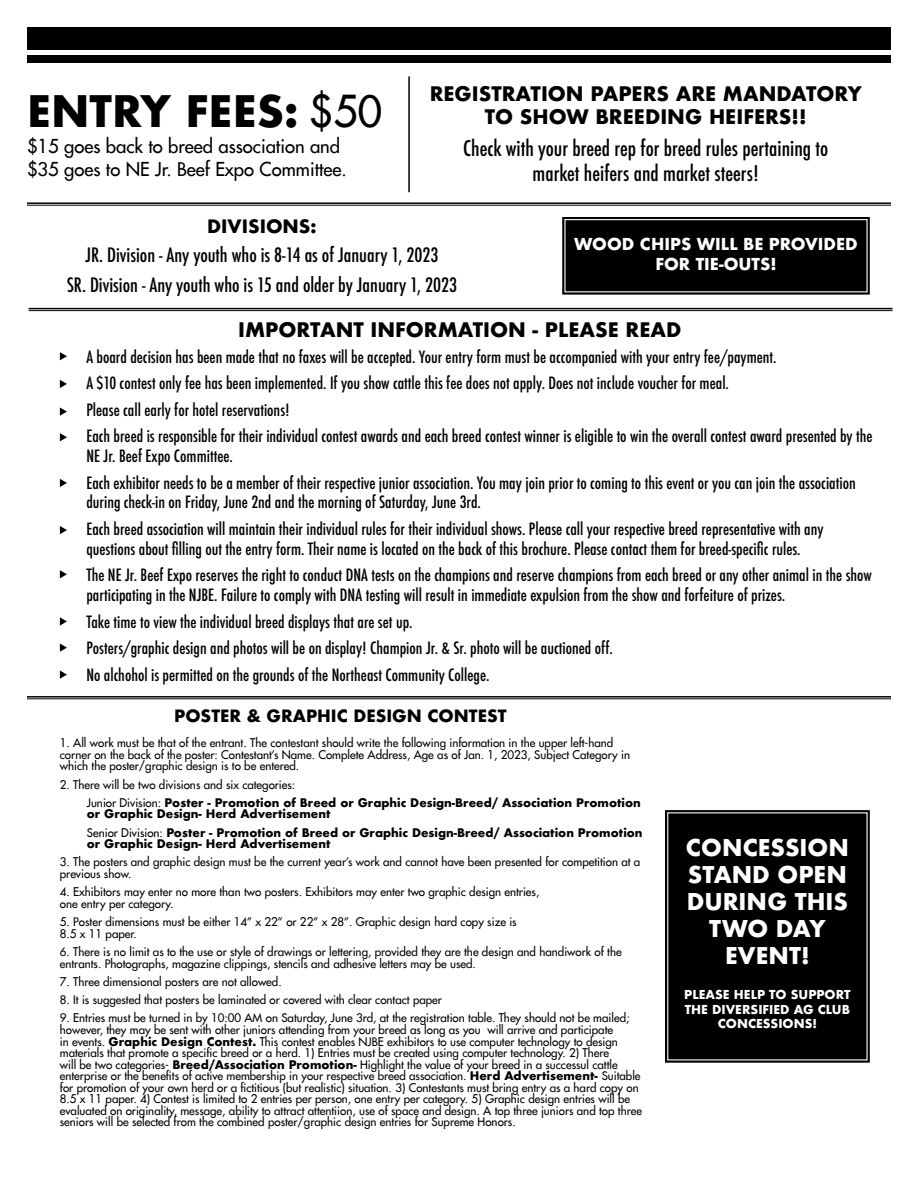
<style>
.page{position:relative;width:918px;height:1188px;background:#fff}
.page>*{position:absolute;margin:0;border:0;box-sizing:border-box;transform-origin:0 0}
.t1{font:700 42.3px "Futura";color:#000}
.t2{font:700 22.5px/27px "Futura";color:#fff;text-align:center}
.t3{font:500 condensed 21px/25.2px "Futura";color:#000;text-align:center}
.t4{font:700 19.5px/23.4px "Futura";color:#000;text-align:center}
.t5{font:500 condensed 19.35px/29.4px "Futura";color:#000;text-align:center}
.t6{font:18.45px/22.2px "Futura";color:#000}
.t7{font:700 18px "Futura";color:#000}
.t8{font:500 condensed 16.5px/26.5px "Futura";color:#000}
.t9{font:700 16.5px "Futura";color:#000}
.t10{font:700 16.05px/19.2px "Futura";color:#fff;text-align:center}
.t11{font:700 12px/14.4px "Futura";color:#fff;text-align:center}
.t12{font:11.55px/11.6px "Futura";color:#000}
.t13{font:700 11.55px/18.3px "Futura";color:#000}
.s1{font-weight:400}
.s2{font-weight:700}
</style>
<div class="page">
<div style="left:27px;top:27px;width:864px;height:23px;background:#000"></div>
<div style="left:27px;top:56px;width:864px;height:7px;background:#000"></div>
<hr style="left:408px;top:76px;width:2px;height:116px;background:#000">
<hr style="left:27px;top:202px;width:864px;height:2px;background:#000">
<hr style="left:27px;top:205px;width:864px;height:1px;background:#000">
<div style="left:562px;top:217px;width:308px;height:78px;background:#000"></div>
<div style="left:564px;top:219px;width:304px;height:73px;border:1px solid #fff"></div>
<hr style="left:29px;top:308px;width:864px;height:1px;background:#000">
<hr style="left:29px;top:310px;width:864px;height:1px;background:#000">
<svg style="left:60px;top:352px;width:7px;height:8px"></svg>
<svg style="left:60px;top:380px;width:7px;height:8px"></svg>
<svg style="left:60px;top:407px;width:7px;height:9px"></svg>
<svg style="left:60px;top:433px;width:7px;height:8px"></svg>
<svg style="left:60px;top:479px;width:7px;height:8px"></svg>
<svg style="left:60px;top:526px;width:7px;height:8px"></svg>
<svg style="left:60px;top:570px;width:7px;height:8px"></svg>
<svg style="left:60px;top:617px;width:7px;height:9px"></svg>
<svg style="left:60px;top:644px;width:7px;height:8px"></svg>
<svg style="left:60px;top:671px;width:7px;height:8px"></svg>
<hr style="left:27px;top:696px;width:864px;height:2px;background:#000">
<hr style="left:27px;top:699px;width:864px;height:1px;background:#000">
<div style="left:665px;top:810px;width:205px;height:253px;background:#000"></div>
<h1 class="t1" style="left:27px;top:81px;width:357px">ENTRY FEES: <span class="s1">$50</span></h1>
<h3 class="t6" style="left:27px;top:135px;width:321px">$15 goes back to breed association and $35 goes to NE Jr. Beef Expo Committee.</h3>
<h3 class="t4" style="left:430px;top:82px;width:434px">REGISTRATION PAPERS ARE MANDATORY<br>TO SHOW BREEDING HEIFERS!!</h3>
<h3 class="t3" style="left:463px;top:136px;width:366px">Check with your breed rep for breed rules pertaining to market heifers and market steers!</h3>
<h3 class="t7" style="left:207px;top:213px;width:111px">DIVISIONS:</h3>
<h3 class="t5" style="left:67px;top:240px;width:392px">JR. Division - Any youth who is 8-14 as of January 1, 2023<br>SR. Division - Any youth who is 15 and older by January 1, 2023</h3>
<h3 class="t10" style="left:574px;top:235px;width:285px">WOOD CHIPS WILL BE PROVIDED<br>FOR TIE-OUTS!</h3>
<h3 class="t4" style="left:238px;top:318px;width:445px">IMPORTANT INFORMATION - PLEASE READ</h3>
<p class="t8" style="left:86px;top:343px;width:788px">A board decision has been made that no faxes will be accepted. Your entry form must be accompanied with your entry fee/payment.<br>A $10 contest only fee has been implemented. If you show cattle this fee does not apply. Does not include voucher for meal.<br>Please call early for hotel reservations!<br>Each breed is responsible for their individual contest awards and each breed contest winner is eligible to win the overall contest award presented by the</p>
<h3 class="t8" style="left:86px;top:443px;width:771px">NE Jr. Beef Expo Committee.<br>Each exhibitor needs to be a member of their respective junior association. You may join prior to coming to this event or you can join the association</h3>
<h3 class="t8" style="left:86px;top:489px;width:739px">during check-in on Friday, June 2nd and the morning of Saturday, June 3rd.<br>Each breed association will maintain their individual rules for their individual shows. Please call your respective breed representative with any</h3>
<p class="t8" style="left:86px;top:536px;width:787px">questions about filling out the entry form. Their name is located on the back of this brochure. Please contact them for breed-specific rules.<br>The NE Jr. Beef Expo reserves the right to conduct DNA tests on the champions and reserve champions from each breed or any other animal in the show</p>
<p class="t8" style="left:86px;top:582px;width:700px">participating in the NJBE. Failure to comply with DNA testing will result in immediate expulsion from the show and forfeiture of prizes.<br>Take time to view the individual breed displays that are set up.<br>Posters/graphic design and photos will be on display! Champion Jr. &amp; Sr. photo will be auctioned off.<br>No alchohol is permitted on the grounds of the Northeast Community College.</p>
<h3 class="t9" style="left:174px;top:704px;width:334px">POSTER &amp; GRAPHIC DESIGN CONTEST</h3>
<p class="t12" style="left:60px;top:737px;width:572px">1. All work must be that of the entrant. The contestant should write the following information in the upper left-hand corner on the back of the poster: Contestant’s Name. Complete Address, Age as of Jan. 1, 2023, Subject Category in which the poster/graphic design is to be entered.</p>
<p class="t13" style="left:87px;top:775px;width:556px;text-indent:-27px"><span class="s1">2. There will be two divisions and six categories:<br>Junior Division:</span> Poster - Promotion of Breed or Graphic Design-Breed/ Association Promotion</p>
<p class="t13" style="left:87px;top:805px;width:557px">or Graphic Design- Herd Advertisement<br><span class="s1">Senior Division:</span> Poster - Promotion of Breed or Graphic Design-Breed/ Association Promotion</p>
<p class="t13" style="left:87px;top:835px;width:245px">or Graphic Design- Herd Advertisement</p>
<p class="t12" style="left:60px;top:856px;width:582px">3. The posters and graphic design must be the current year’s work and cannot have been presented for competition at a previous show.</p>
<p class="t12" style="left:60px;top:886px;width:481px">4. Exhibitors may enter no more than two posters. Exhibitors may enter two graphic design entries, one entry per category.</p>
<p class="t12" style="left:60px;top:916px;width:458px">5. Poster dimensions must be either 14” x 22” or 22” x 28”. Graphic design hard copy size is<br>8.5 x 11 paper.</p>
<p class="t12" style="left:60px;top:946px;width:563px">6. There is no limit as to the use or style of drawings or lettering, provided they are the design and handiwork of the entrants. Photographs, magazine clippings, stencils and adhesive letters may be used.</p>
<p class="t12" style="left:60px;top:976px;width:223px">7. Three dimensional posters are not allowed.</p>
<p class="t12" style="left:60px;top:994px;width:384px">8. It is suggested that posters be laminated or covered with clear contact paper</p>
<p class="t12" style="left:60px;top:1012px;width:584px">9. Entries must be turned in by 10:00 AM on Saturday, June 3rd, at the registration table. They should not be mailed; however, they may be sent with other juniors attending from your breed as long as you will arrive and participate<br>in events. <span class="s2">Graphic Design Contest.</span> This contest enables NJBE exhibitors to use computer technology to design materials that promote a specific breed or a herd. 1) Entries must be created using computer technology. 2) There<br>will be two categories- <span class="s2">Breed/Association Promotion-</span> Highlight the value of your breed in a successul cattle enterprise or the benefits of active membership in your respective breed association. <span class="s2">Herd Advertisement-</span> Suitable for promotion of your own herd or a fictitious (but realistic) situation. 3) Contestants must bring entry as a hard copy on 8.5 x 11 paper. 4) Contest is limited to 2 entries per person, one entry per category. 5) Graphic design entries will be evaluated on originality, message, ability to attract attentiion, use of space and design. A top three juniors and top three seniors will be selected from the combined poster/graphic design entries for Supreme Honors.</p>
<h2 class="t2" style="left:686px;top:834px;width:164px">CONCESSION<br>STAND OPEN<br>DURING THIS<br>TWO DAY<br>EVENT!</h2>
<p class="t11" style="left:684px;top:987px;width:168px">PLEASE HELP TO SUPPORT<br>THE DIVERSIFIED AG CLUB<br>CONCESSIONS!</p>
</div>
